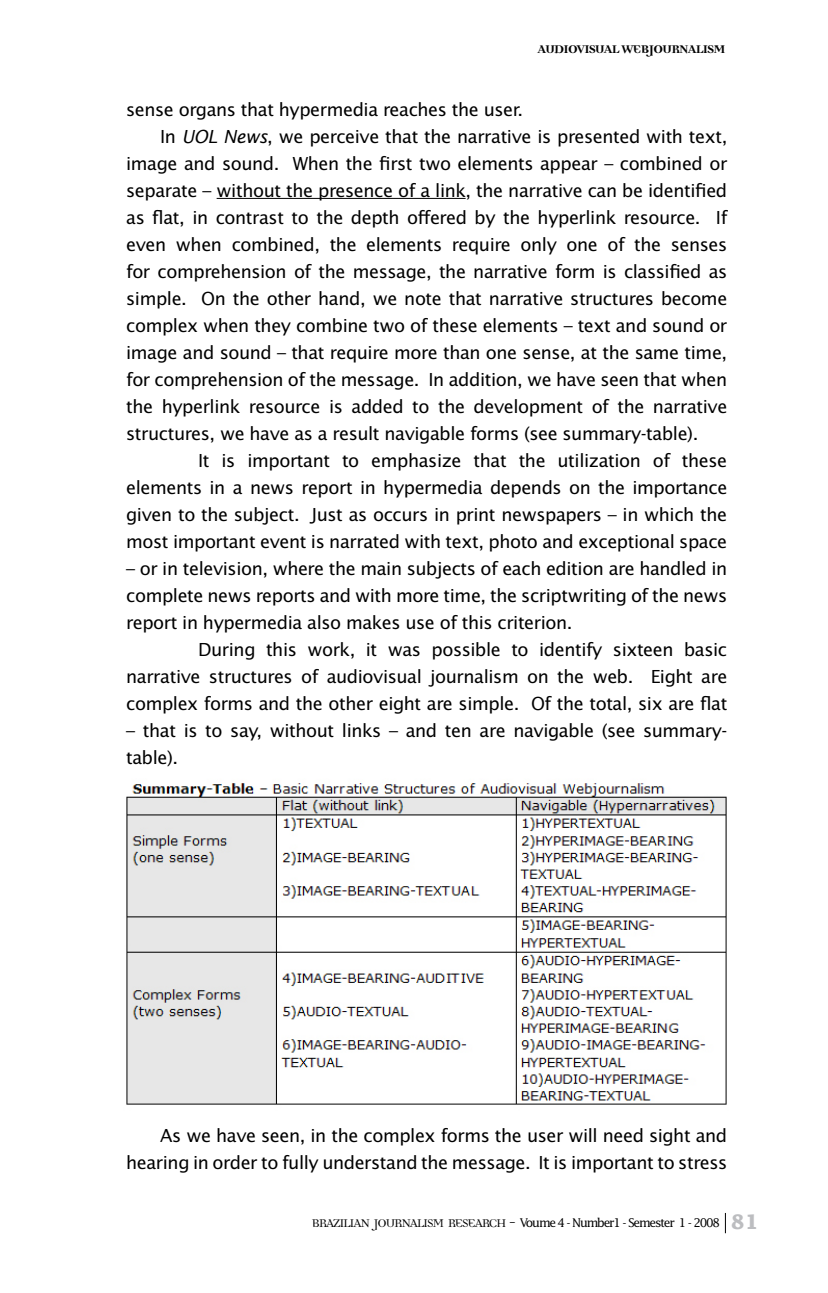
<style>
.page{position:relative;width:828px;height:1293px;background:#fff}
.page>*{position:absolute;margin:0;border:0;box-sizing:border-box;transform-origin:0 0}
.t1{font:18px/27px "Lucida Sans";letter-spacing:-.025em;color:#000;text-align:justify}
.t2{font:700 18px "Democratica";letter-spacing:-.075em;color:#000}
.t3{font:12px "Lucida";letter-spacing:-.1em;color:#000}
.s1{font-style:italic}
.s2{font-family:"Democratica";font-size:18px}
.s3{font-weight:700;font-size:20px;color:#bcbdc0}
</style>
<div class="page">
<svg style="left:725px;top:1213px;width:1px;height:20px"></svg>
<hr style="left:217px;top:198px;width:248px;height:1px;background:#000">
<img style="left:126px;top:783px;width:601px;height:322px">
<p class="t2" style="left:537px;top:40px;width:190px">AUDIOVISUAL WEBJOURNALISM</p>
<p class="t1" style="left:126px;top:96px;width:398px">sense organs that hypermedia reaches the user.</p>
<p class="t1" style="left:160px;top:123px;width:568px">In <span class="s1">UOL News</span>, we perceive that the narrative is presented with text,</p>
<p class="t1" style="left:126px;top:150px;width:602px">image and sound. When the first two elements appear – combined or</p>
<p class="t1" style="left:126px;top:177px;width:602px">separate – without the presence of a link, the narrative can be identified</p>
<p class="t1" style="left:126px;top:204px;width:602px">as flat, in contrast to the depth offered by the hyperlink resource. If</p>
<p class="t1" style="left:126px;top:231px;width:603px">even when combined, the elements require only one of the senses</p>
<p class="t1" style="left:126px;top:258px;width:602px">for comprehension of the message, the narrative form is classified as</p>
<p class="t1" style="left:126px;top:285px;width:602px">simple. On the other hand, we note that narrative structures become</p>
<p class="t1" style="left:126px;top:312px;width:602px">complex when they combine two of these elements – text and sound or</p>
<p class="t1" style="left:126px;top:339px;width:602px">image and sound – that require more than one sense, at the same time,</p>
<p class="t1" style="left:126px;top:366px;width:602px">for comprehension of the message. In addition, we have seen that when</p>
<p class="t1" style="left:126px;top:393px;width:603px">the hyperlink resource is added to the development of the narrative</p>
<p class="t1" style="left:126px;top:420px;width:574px">structures, we have as a result navigable forms (see summary-table).</p>
<p class="t1" style="left:198px;top:447px;width:530px">It is important to emphasize that the utilization of these</p>
<p class="t1" style="left:126px;top:474px;width:603px">elements in a news report in hypermedia depends on the importance</p>
<p class="t1" style="left:126px;top:501px;width:602px">given to the subject. Just as occurs in print newspapers – in which the</p>
<p class="t1" style="left:126px;top:528px;width:602px">most important event is narrated with text, photo and exceptional space</p>
<p class="t1" style="left:126px;top:555px;width:602px">– or in television, where the main subjects of each edition are handled in complete news reports and with more time, the scriptwriting of the news report in hypermedia also makes use of this criterion.</p>
<p class="t1" style="left:126px;top:636px;width:603px;text-indent:72px">During this work, it was possible to identify sixteen basic narrative structures of audiovisual journalism on the web. Eight are complex forms and the other eight are simple. Of the total, six are flat</p>
<p class="t1" style="left:126px;top:717px;width:602px">– that is to say, without links – and ten are navigable (see summary&shy;table).</p>
<p class="t1" style="left:126px;top:1122px;width:602px;text-align:right">As we have seen, in the complex forms the user will need sight and hearing in order to fully understand the message. It is important to stress</p>
<p class="t3" style="left:311px;top:1215px;width:449px"><span class="s2">BRAZILIAN JOURNALISM RESEARCH -</span> Voume 4 - Number1 - Semester 1 - 2008 <span class="s3">81</span></p>
</div>
